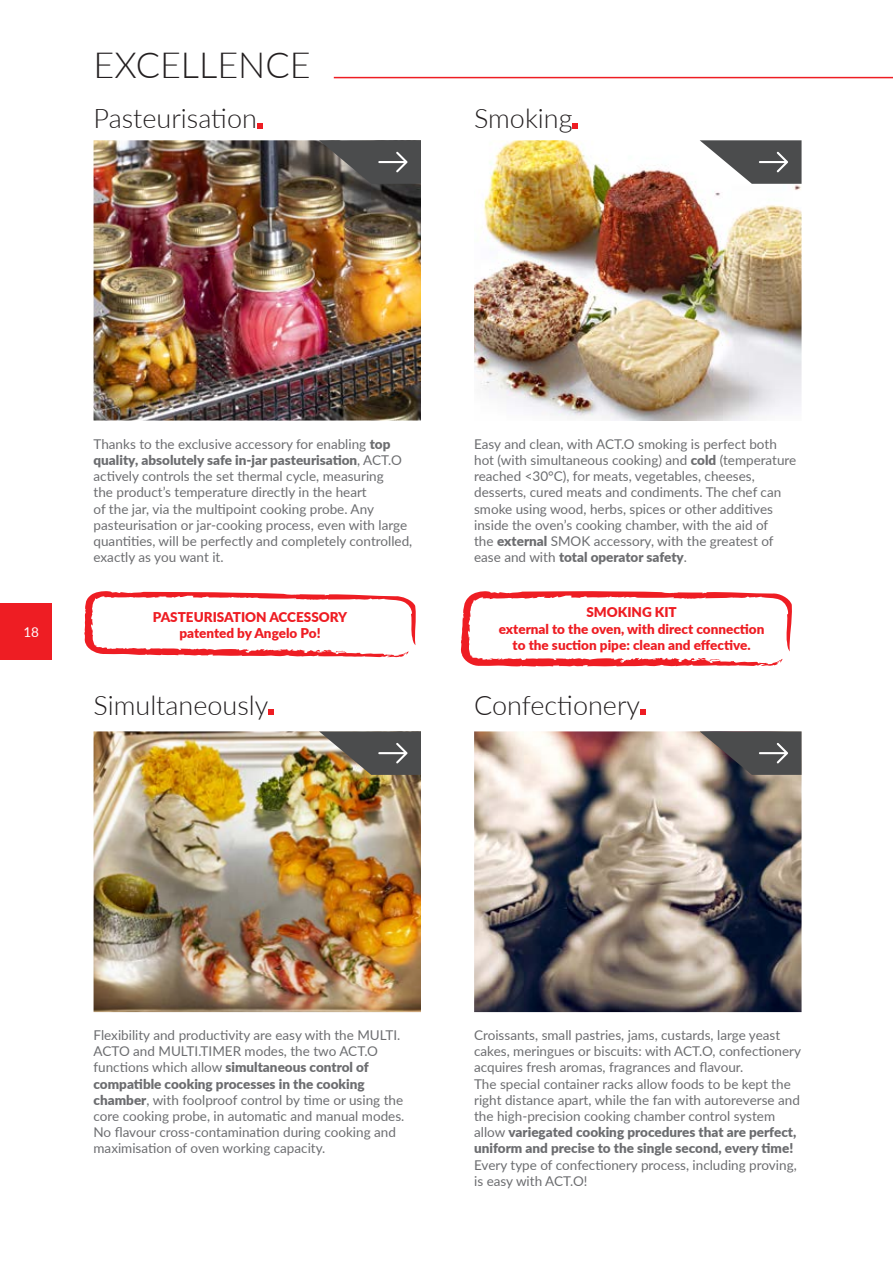
<style>
.page{position:relative;width:893px;height:1263px;background:#fff}
.page>*{position:absolute;margin:0;border:0;box-sizing:border-box;transform-origin:0 0}
.t1{font:300 36px "Lato";color:#231f20}
.t2{font:300 27px "Lato";color:#231f20}
.t3{font:13.5px/16.2px "Lato";color:#6c6d70}
.t4{font:900 13.5px/16.2px "Lato";color:#ee1d23;text-align:center}
.t5{font:13.5px "Lato";color:#fff}
.s1{font-weight:900}
</style>
<div class="page">
<img style="left:94px;top:140px;width:327px;height:280px">
<img style="left:94px;top:732px;width:327px;height:280px">
<img style="left:474px;top:140px;width:327px;height:281px">
<img style="left:474px;top:755px;width:327px;height:257px">
<svg style="left:319px;top:140px;width:102px;height:44px;background:#525150"></svg>
<img style="left:319px;top:732px;width:102px;height:43px">
<svg style="left:700px;top:140px;width:101px;height:44px"></svg>
<svg style="left:700px;top:755px;width:101px;height:20px;background:#6c6a6a"></svg>
<hr style="left:334px;top:77px;width:559px;height:1px;background:#ee1d23">
<svg style="left:84px;top:591px;width:337px;height:141px"></svg>
<svg style="left:460px;top:591px;width:342px;height:164px"></svg>
<svg style="left:572px;top:123px;width:6px;height:5px"></svg>
<svg style="left:257px;top:123px;width:5px;height:5px"></svg>
<svg style="left:640px;top:710px;width:5px;height:5px"></svg>
<svg style="left:268px;top:710px;width:6px;height:5px"></svg>
<div style="left:0;top:603px;width:51px;height:56px;background:#ee1d23"></div>
<p class="t1" style="left:94px;top:40px;width:219px">EXCELLENCE</p>
<p class="t2" style="left:94px;top:100px;width:165px">Pasteurisation</p>
<p class="t2" style="left:474px;top:100px;width:100px">Smoking</p>
<p class="t5" style="left:23px;top:622px;width:17px">18</p>
<p class="t3" style="left:94px;top:435px;width:310px">Thanks to the exclusive accessory for enabling <span class="s1">top quality, absolutely safe in-jar pasteurisation</span>, ACT.O actively controls the set thermal cycle, measuring</p>
<p class="t3" style="left:94px;top:484px;width:320px">the product’s temperature directly in the heart<br>of the jar, via the multipoint cooking probe. Any pasteurisation or jar-cooking process, even with large quantities, will be perfectly and completely controlled, exactly as you want it.</p>
<p class="t4" style="left:153px;top:608px;width:196px">PASTEURISATION ACCESSORY</p>
<p class="t4" style="left:179px;top:624px;width:143px">patented by Angelo Po!</p>
<p class="t3" style="left:474px;top:435px;width:324px">Easy and clean, with ACT.O smoking is perfect both hot (with simultaneous cooking) and <span class="s1">cold</span> (temperature reached &lt;30°C), for meats, vegetables, cheeses, desserts, cured meats and condiments. The chef can smoke using wood, herbs, spices or other additives inside the oven’s cooking chamber, with the aid of</p>
<p class="t3" style="left:474px;top:532px;width:301px">the <span class="s1">external</span> SMOK accessory, with the greatest of ease and with <span class="s1">total operator safety</span>.</p>
<p class="t4" style="left:586px;top:604px;width:92px">SMOKING KIT</p>
<p class="t4" style="left:499px;top:620px;width:267px">external to the oven, with direct connection to the suction pipe: clean and effective.</p>
<p class="t2" style="left:94px;top:686px;width:176px">Simultaneously</p>
<p class="t2" style="left:474px;top:686px;width:167px">Confectionery</p>
<p class="t3" style="left:94px;top:1026px;width:312px">Flexibility and productivity are easy with the MULTI.<br>ACTO and MULTI.TIMER modes, the two ACT.O functions which allow <span class="s1">simultaneous control of compatible cooking processes in the cooking chamber</span>, with foolproof control by time or using the core cooking probe, in automatic and manual modes.<br>No flavour cross-contamination during cooking and maximisation of oven working capacity.</p>
<p class="t3" style="left:474px;top:1026px;width:328px">Croissants, small pastries, jams, custards, large yeast cakes, meringues or biscuits: with ACT.O, confectionery acquires fresh aromas, fragrances and flavour.</p>
<p class="t3" style="left:474px;top:1075px;width:327px">The special container racks allow foods to be kept the right distance apart, while the fan with autoreverse and the high-precision cooking chamber control system allow <span class="s1">variegated cooking procedures that are perfect, uniform and precise to the single second, every time!<br></span>Every type of confectionery process, including proving, is easy with ACT.O!</p>
</div>
